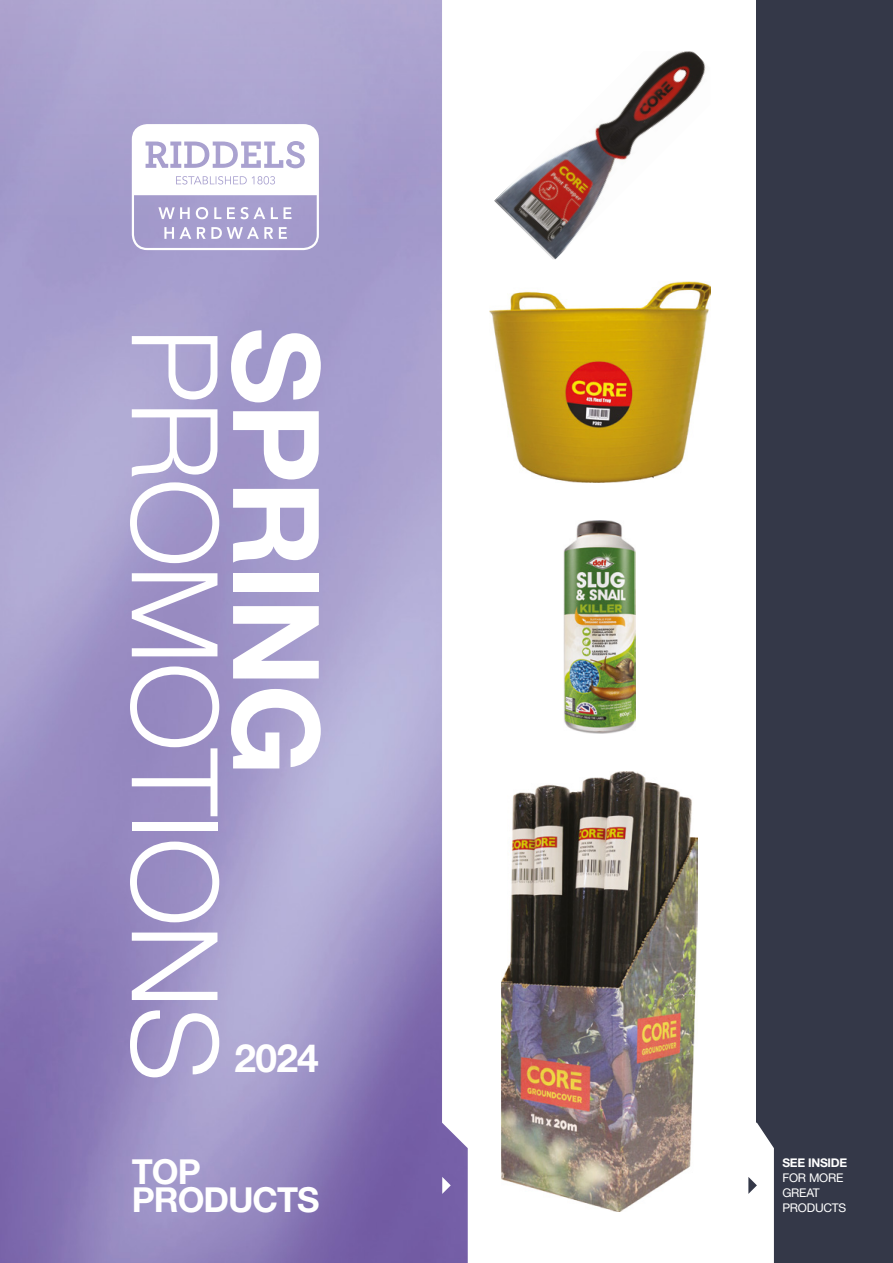
<style>
.page{position:relative;width:893px;height:1263px;background:#fff}
.page>*{position:absolute;margin:0;border:0;box-sizing:border-box;transform-origin:0 0}
.t1{font:300 120px "Helvetica Neue";letter-spacing:-.02em;color:#fff}
.t2{font:700 120px "Helvetica Neue";letter-spacing:-.02em;color:#fff}
.t3{font:700 39px "Helvetica Neue";color:#fff}
.t4{font:700 34.5px/27.8px "Helvetica Neue";letter-spacing:-.03em;color:#fff}
.t5{font:12px/15px "Helvetica Neue";letter-spacing:-.02em;color:#fff}
.t6{font:700 12px "Helvetica Neue";letter-spacing:-.02em;color:#fff}
</style>
<div class="page">
<div style="left:757px;top:0;width:136px;height:1263px;background:#343848"></div>
<img style="left:0;top:0;width:468px;height:1263px">
<svg style="left:442px;top:1177px;width:9px;height:17px"></svg>
<svg style="left:132px;top:124px;width:187px;height:126px"></svg>
<svg style="left:748px;top:1123px;width:26px;height:140px"></svg>
<img style="left:564px;top:521px;width:71px;height:212px">
<img style="left:494px;top:51px;width:212px;height:208px">
<img style="left:489px;top:281px;width:221px;height:201px">
<img style="left:501px;top:772px;width:197px;height:440px">
<h1 class="t1" style="left:248px;top:327px;width:756px;rotate:90deg">PROMOTIONS</h1>
<h1 class="t2" style="left:350px;top:327px;width:449px;rotate:90deg">SPRING</h1>
<h2 class="t3" style="left:235px;top:1033px;width:86px">2024</h2>
<h3 class="t4" style="left:132px;top:1157px;width:189px">TOP<br>PRODUCTS</h3>
<p class="t6" style="left:782px;top:1155px;width:66px">SEE INSIDE</p>
<p class="t5" style="left:782px;top:1170px;width:65px">FOR MORE<br>GREAT<br>PRODUCTS</p>
</div>
